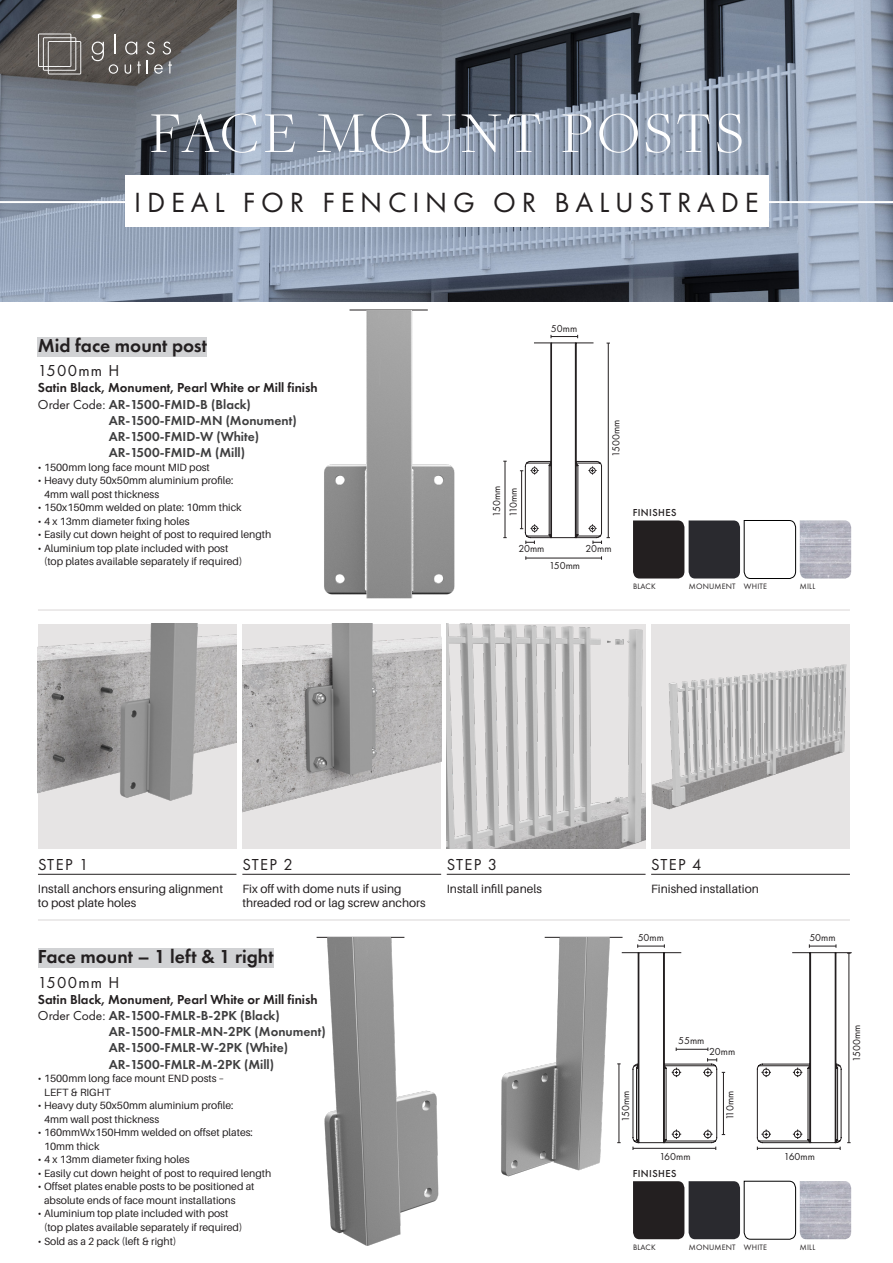
<style>
.page{position:relative;width:893px;height:1263px;background:#fff}
.page>*{position:absolute;margin:0;border:0;box-sizing:border-box;transform-origin:0 0}
.t1{font:300 60px "Freight Disp Pro";letter-spacing:.07em;color:#fff}
.t2{font:28.8px "Futura PT";letter-spacing:.2em;color:#231f20}
.product_header_strikethrough{font:600 19.5px "Futura PT";color:#231f20}
.t3{font:16.5px "Futura PT";letter-spacing:.075em;color:#231f20}
.t4{font:600 13.5px/16.2px "Futura PT";color:#3e3e3f}
.t5{font:600 13.5px "Futura PT";color:#231f20}
.t6{font:12px/14.4px "Aileron";color:#231f20}
.t7{font:10.5px/13.5px "Aileron";color:#231f20}
.t8{font:10.5px "Futura PT";color:#231f20}
.t9{font:500 10.5px "Futura PT";letter-spacing:.04em;color:#231f20}
.t10{font:8.1px "Futura PT";letter-spacing:.02em;color:#231f20}
.s1{font-weight:400;color:#231f20}
</style>
<div class="page">
<img style="left:0;top:0;width:893px;height:302px">
<svg style="left:38px;top:34px;width:43px;height:40px"></svg>
<hr style="left:114px;top:34px;width:2px;height:20px;background:#fff">
<svg style="left:92px;top:42px;width:26px;height:32px"></svg>
<svg style="left:125px;top:42px;width:47px;height:32px"></svg>
<hr style="left:38px;top:609px;width:812px;height:2px;background:#e6e4e4">
<hr style="left:38px;top:919px;width:812px;height:2px;background:#e6e4e4">
<div style="left:38px;top:337px;width:169px;height:20px;background:#d1d2d4"></div>
<img style="left:324px;top:310px;width:131px;height:289px">
<div style="left:38px;top:948px;width:236px;height:20px;background:#d1d2d4"></div>
<hr style="left:545px;top:937px;width:77px;height:1px;background:#231f20">
<hr style="left:317px;top:937px;width:87px;height:1px;background:#231f20">
<img style="left:322px;top:937px;width:297px;height:309px">
<hr style="left:622px;top:952px;width:59px;height:1px;background:#231f20">
<hr style="left:792px;top:952px;width:60px;height:1px;background:#231f20">
<hr style="left:619px;top:1064px;width:1px;height:79px;background:#231f20">
<svg style="left:632px;top:944px;width:93px;height:206px"></svg>
<svg style="left:757px;top:944px;width:94px;height:206px"></svg>
<hr style="left:505px;top:461px;width:1px;height:77px;background:#231f20">
<hr style="left:526px;top:558px;width:75px;height:1px;background:#231f20">
<svg style="left:520px;top:0;width:90px;height:544px"></svg>
<img style="left:447px;top:624px;width:198px;height:224px">
<div style="left:38px;top:624px;width:199px;height:224px;background:#e6e4e4"></div>
<img style="left:38px;top:624px;width:199px;height:177px">
<div style="left:242px;top:624px;width:199px;height:224px;background:#e6e4e4"></div>
<img style="left:242px;top:624px;width:199px;height:189px">
<div style="left:651px;top:624px;width:199px;height:224px;background:#e6e4e4"></div>
<img style="left:652px;top:664px;width:195px;height:146px">
<hr style="left:38px;top:874px;width:198px;height:1px;background:#231f20">
<hr style="left:242px;top:874px;width:199px;height:1px;background:#231f20">
<hr style="left:447px;top:874px;width:199px;height:1px;background:#231f20">
<hr style="left:651px;top:874px;width:199px;height:1px;background:#231f20">
<hr style="left:0;top:201px;width:893px;height:2px;background:#fff">
<div style="left:125px;top:175px;width:644px;height:51px;background:#fff"></div>
<svg style="left:633px;top:1181px;width:163px;height:58px"></svg>
<img style="left:800px;top:1181px;width:51px;height:58px">
<svg style="left:633px;top:520px;width:163px;height:59px"></svg>
<img style="left:800px;top:520px;width:51px;height:58px">
<p class="t1" style="left:150px;top:94px;width:595px">FACE MOUNT POSTS</p>
<p class="t2" style="left:134px;top:185px;width:626px">IDEAL FOR FENCING OR BALUSTRADE</p>
<p class="product_header_strikethrough" style="left:38px;top:333px;width:171px">Mid face mount post</p>
<p class="t3" style="left:38px;top:361px;width:83px">1500mm H</p>
<p class="t5" style="left:38px;top:379px;width:281px">Satin Black, Monument, Pearl White or Mill finish</p>
<p class="t4" style="left:109px;top:396px;width:190px;text-indent:-71px"><span class="s1">Order Code:</span> AR-1500-FMID-B (Black)<br>AR-1500-FMID-MN (Monument)<br>AR-1500-FMID-W (White)<br>AR-1500-FMID-M (Mill)</p>
<p class="t7" style="left:38px;top:460px;width:173px">• 1500mm long face mount MID post</p>
<p class="t7" style="left:44px;top:474px;width:191px;text-indent:-6px">• Heavy duty 50x50mm aluminium profile:<br>4mm wall post thickness</p>
<p class="t7" style="left:38px;top:501px;width:205px">• 150x150mm welded on plate: 10mm thick</p>
<p class="t7" style="left:38px;top:514px;width:153px">• 4 x 13mm diameter fixing holes</p>
<p class="t7" style="left:38px;top:528px;width:235px">• Easily cut down height of post to required length</p>
<p class="t7" style="left:44px;top:541px;width:200px;text-indent:-6px">• Aluminium top plate included with post (top plates available separately if required)</p>
<p class="t8" style="left:551px;top:322px;width:28px">50mm</p>
<p class="t8" style="left:490px;top:517px;width:32px;rotate:-90deg">150mm</p>
<p class="t8" style="left:507px;top:517px;width:31px;rotate:-90deg">110mm</p>
<p class="t8" style="left:610px;top:457px;width:38px;rotate:-90deg">1500mm</p>
<p class="t8" style="left:518px;top:542px;width:28px">20mm</p>
<p class="t8" style="left:585px;top:542px;width:28px">20mm</p>
<p class="t8" style="left:549px;top:559px;width:32px">150mm</p>
<p class="t9" style="left:633px;top:506px;width:45px">FINISHES</p>
<p class="t10" style="left:633px;top:582px;width:24px">BLACK</p>
<p class="t10" style="left:689px;top:582px;width:48px">MONUMENT</p>
<p class="t10" style="left:744px;top:582px;width:25px">WHITE</p>
<p class="t10" style="left:800px;top:582px;width:17px">MILL</p>
<p class="t3" style="left:38px;top:854px;width:52px">STEP 1</p>
<p class="t6" style="left:38px;top:881px;width:187px">Install anchors ensuring alignment to post plate holes</p>
<p class="t3" style="left:242px;top:854px;width:52px">STEP 2</p>
<p class="t6" style="left:242px;top:881px;width:185px">Fix off with dome nuts if using threaded rod or lag screw anchors</p>
<p class="product_header_strikethrough" style="left:38px;top:945px;width:237px">Face mount – 1 left &amp; 1 right</p>
<p class="t3" style="left:38px;top:972px;width:83px">1500mm H</p>
<p class="t5" style="left:38px;top:991px;width:281px">Satin Black, Monument, Pearl White or Mill finish</p>
<p class="t4" style="left:109px;top:1007px;width:218px;text-indent:-71px"><span class="s1">Order Code:</span> AR-1500-FMLR-B-2PK (Black)<br>AR-1500-FMLR-MN-2PK (Monument)<br>AR-1500-FMLR-W-2PK (White)<br>AR-1500-FMLR-M-2PK (Mill)</p>
<p class="t7" style="left:44px;top:1072px;width:182px;text-indent:-6px">• 1500mm long face mount END posts –<br>LEFT &amp; RIGHT</p>
<p class="t7" style="left:44px;top:1099px;width:191px;text-indent:-6px">• Heavy duty 50x50mm aluminium profile:<br>4mm wall post thickness</p>
<p class="t7" style="left:44px;top:1126px;width:210px;text-indent:-6px">• 160mmWx150Hmm welded on offset plates:<br>10mm thick</p>
<p class="t7" style="left:38px;top:1153px;width:153px">• 4 x 13mm diameter fixing holes</p>
<p class="t7" style="left:38px;top:1166px;width:235px">• Easily cut down height of post to required length</p>
<p class="t7" style="left:44px;top:1180px;width:212px;text-indent:-6px">• Offset plates enable posts to be positioned at absolute ends of face mount installations</p>
<p class="t7" style="left:44px;top:1207px;width:200px;text-indent:-6px">• Aluminium top plate included with post (top plates available separately if required)</p>
<p class="t7" style="left:38px;top:1235px;width:140px">• Sold as a 2 pack (left &amp; right)</p>
<p class="t3" style="left:447px;top:854px;width:52px">STEP 3</p>
<p class="t6" style="left:447px;top:881px;width:97px">Install infill panels</p>
<p class="t3" style="left:651px;top:854px;width:52px">STEP 4</p>
<p class="t6" style="left:651px;top:881px;width:109px">Finished installation</p>
<p class="t8" style="left:638px;top:932px;width:28px">50mm</p>
<p class="t8" style="left:809px;top:932px;width:28px">50mm</p>
<p class="t8" style="left:678px;top:1034px;width:28px">55mm</p>
<p class="t8" style="left:709px;top:1045px;width:28px">20mm</p>
<p class="t8" style="left:619px;top:1122px;width:32px;rotate:-90deg">150mm</p>
<p class="t8" style="left:724px;top:1120px;width:31px;rotate:-90deg">110mm</p>
<p class="t8" style="left:659px;top:1150px;width:33px">160mm</p>
<p class="t9" style="left:633px;top:1167px;width:45px">FINISHES</p>
<p class="t8" style="left:784px;top:1150px;width:33px">160mm</p>
<p class="t10" style="left:633px;top:1242px;width:24px">BLACK</p>
<p class="t10" style="left:689px;top:1242px;width:48px">MONUMENT</p>
<p class="t10" style="left:744px;top:1242px;width:25px">WHITE</p>
<p class="t10" style="left:800px;top:1242px;width:17px">MILL</p>
<p class="t8" style="left:850px;top:1062px;width:38px;rotate:-90deg">1500mm</p>
</div>
